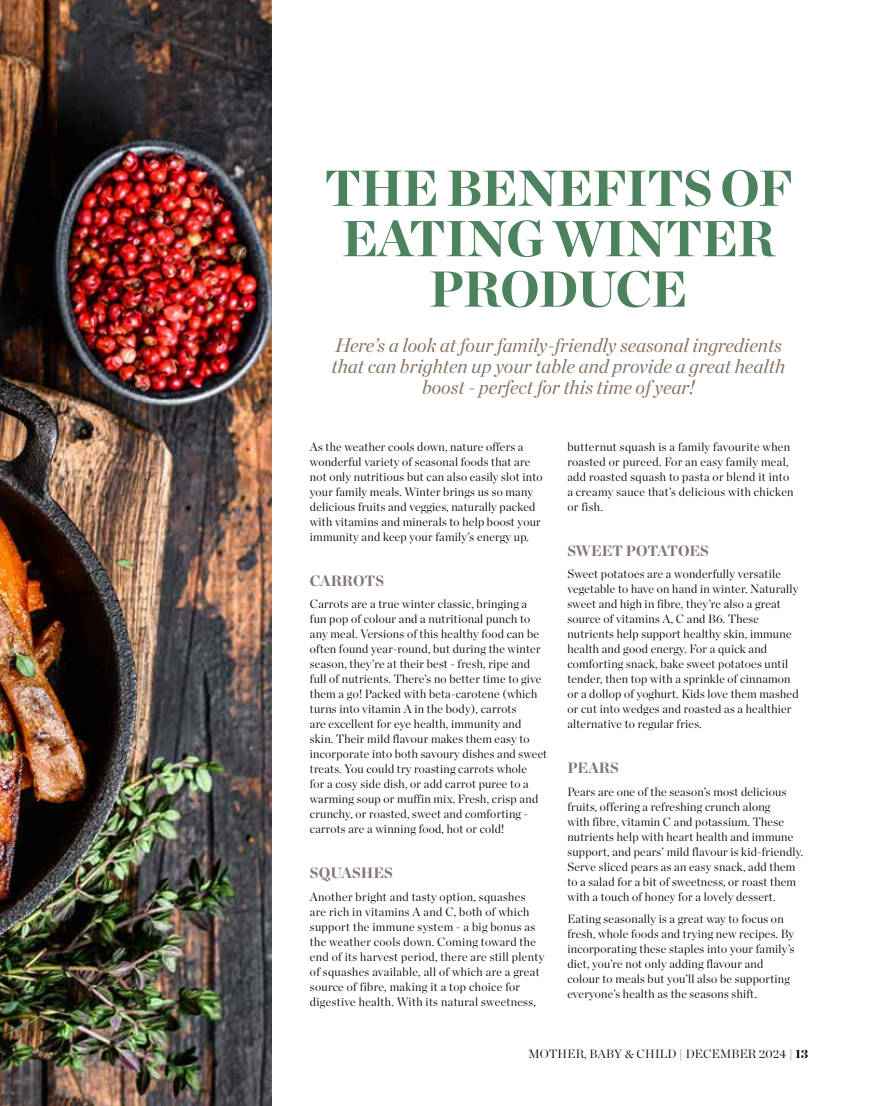
<style>
.page{position:relative;width:893px;height:1106px;background:#fff}
.page>*{position:absolute;margin:0;border:0;box-sizing:border-box;transform-origin:0 0}
.t1{font:900 50.4px/50.4px "Chronicle Display";letter-spacing:-.025em;color:#4d825e;text-align:center}
.t2{font:italic 19.5px/21px "Chronicle Display";color:#867262;text-align:center}
.t3{font:900 15px "Chronicle Display";color:#857777}
.t4{font:300 12px/15px "Chronicle Display";letter-spacing:.02em;color:#000}
.s1{font-weight:900}
</style>
<div class="page">
<img style="left:0;top:0;width:271px;height:1106px">
<h1 class="t1" style="left:324px;top:160px;width:470px">THE BENEFITS OF<br>EATING WINTER<br>PRODUCE</h1>
<h2 class="t2" style="left:331px;top:333px;width:455px">Here’s a look at four family-friendly seasonal ingredients that can brighten up your table and provide a great health boost - perfect for this time of year!</h2>
<p class="t4" style="left:310px;top:438px;width:234px">As the weather cools down, nature offers a wonderful variety of seasonal foods that are not only nutritious but can also easily slot into your family meals. Winter brings us so many delicious fruits and veggies, naturally packed with vitamins and minerals to help boost your immunity and keep your family’s energy up.</p>
<p class="t3" style="left:310px;top:568px;width:76px">CARROTS</p>
<p class="t4" style="left:310px;top:595px;width:239px">Carrots are a true winter classic, bringing a<br>fun pop of colour and a nutritional punch to any meal. Versions of this healthy food can be often found year-round, but during the winter season, they’re at their best - fresh, ripe and full of nutrients. There’s no better time to give them a go! Packed with beta-carotene (which turns into vitamin A in the body), carrots<br>are excellent for eye health, immunity and skin. Their mild flavour makes them easy to incorporate into both savoury dishes and sweet treats. You could try roasting carrots whole<br>for a cosy side dish, or add carrot puree to a warming soup or muffin mix. Fresh, crisp and crunchy, or roasted, sweet and comforting - carrots are a winning food, hot or cold!</p>
<p class="t3" style="left:310px;top:860px;width:84px">SQUASHES</p>
<p class="t4" style="left:310px;top:888px;width:236px">Another bright and tasty option, squashes are rich in vitamins A and C, both of which support the immune system - a big bonus as the weather cools down. Coming toward the end of its harvest period, there are still plenty of squashes available, all of which are a great source of fibre, making it a top choice for digestive health. With its natural sweetness,</p>
<p class="t4" style="left:567px;top:438px;width:228px">butternut squash is a family favourite when roasted or pureed. For an easy family meal, add roasted squash to pasta or blend it into a creamy sauce that’s delicious with chicken or fish.</p>
<p class="t3" style="left:567px;top:538px;width:143px">SWEET POTATOES</p>
<p class="t4" style="left:567px;top:565px;width:233px">Sweet potatoes are a wonderfully versatile vegetable to have on hand in winter. Naturally sweet and high in fibre, they’re also a great source of vitamins A, C and B6. These nutrients help support healthy skin, immune health and good energy. For a quick and comforting snack, bake sweet potatoes until tender, then top with a sprinkle of cinnamon or a dollop of yoghurt. Kids love them mashed or cut into wedges and roasted as a healthier alternative to regular fries.</p>
<p class="t3" style="left:567px;top:755px;width:53px">PEARS</p>
<p class="t4" style="left:567px;top:783px;width:237px">Pears are one of the season’s most delicious fruits, offering a refreshing crunch along<br>with fibre, vitamin C and potassium. These nutrients help with heart health and immune support, and pears’ mild flavour is kid-friendly.<br>Serve sliced pears as an easy snack, add them to a salad for a bit of sweetness, or roast them with a touch of honey for a lovely dessert.</p>
<p class="t4" style="left:567px;top:910px;width:229px">Eating seasonally is a great way to focus on fresh, whole foods and trying new recipes. By incorporating these staples into your family’s diet, you’re not only adding flavour and colour to meals but you’ll also be supporting everyone’s health as the seasons shift.</p>
<p class="t4" style="left:528px;top:1045px;width:281px">MOTHER, BABY &amp; CHILD | DECEMBER 2024 | <span class="s1">13</span></p>
</div>
